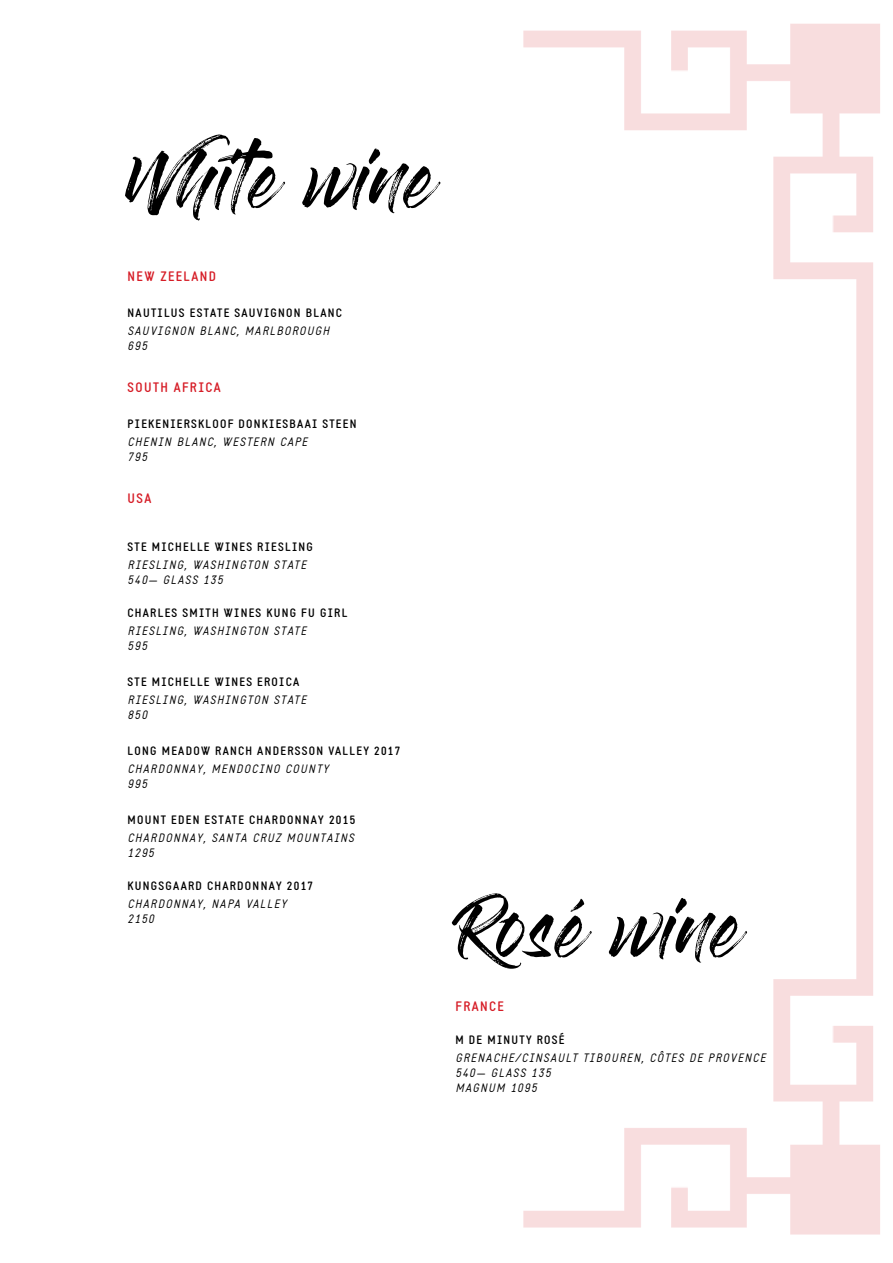
<style>
.page{position:relative;width:893px;height:1263px;background:#fff}
.page>*{position:absolute;margin:0;border:0;box-sizing:border-box;transform-origin:0 0}
.t1{font:60px "Gloss And Bloom";color:#000}
.t2{font:700 13.5px "Static";letter-spacing:.1em;color:#d61c26}
.t3{font:italic 12px/15px "Static";letter-spacing:.1em;color:#000}
.t4{font:700 12px "Static";letter-spacing:.1em;color:#000}
</style>
<div class="page">
<img style="left:523px;top:23px;width:357px;height:1212px">
<h1 class="t1" style="left:128px;top:152px;width:307px">White wine</h1>
<p class="t2" style="left:128px;top:268px;width:90px">NEW ZEELAND</p>
<p class="t4" style="left:128px;top:305px;width:216px">NAUTILUS ESTATE SAUVIGNON BLANC</p>
<p class="t3" style="left:128px;top:323px;width:203px">SAUVIGNON BLANC, MARLBOROUGH<br>695</p>
<p class="t2" style="left:128px;top:379px;width:95px">SOUTH AFRICA</p>
<p class="t4" style="left:128px;top:416px;width:230px">PIEKENIERSKLOOF DONKIESBAAI STEEN</p>
<p class="t3" style="left:128px;top:434px;width:181px">CHENIN BLANC, WESTERN CAPE<br>795</p>
<p class="t2" style="left:128px;top:490px;width:25px">USA</p>
<p class="t4" style="left:128px;top:539px;width:187px">STE MICHELLE WINES RIESLING</p>
<p class="t3" style="left:128px;top:557px;width:180px">RIESLING, WASHINGTON STATE<br>540— GLASS 135</p>
<p class="t4" style="left:128px;top:605px;width:221px">CHARLES SMITH WINES KUNG FU GIRL</p>
<p class="t3" style="left:128px;top:623px;width:180px">RIESLING, WASHINGTON STATE<br>595</p>
<p class="t4" style="left:128px;top:674px;width:173px">STE MICHELLE WINES EROICA</p>
<p class="t3" style="left:128px;top:692px;width:180px">RIESLING, WASHINGTON STATE<br>850</p>
<p class="t4" style="left:128px;top:743px;width:274px">LONG MEADOW RANCH ANDERSSON VALLEY 2017</p>
<p class="t3" style="left:128px;top:761px;width:203px">CHARDONNAY, MENDOCINO COUNTY<br>995</p>
<p class="t4" style="left:128px;top:812px;width:229px">MOUNT EDEN ESTATE CHARDONNAY 2015</p>
<p class="t3" style="left:128px;top:830px;width:228px">CHARDONNAY, SANTA CRUZ MOUNTAINS<br>1295</p>
<p class="t4" style="left:128px;top:878px;width:187px">KUNGSGAARD CHARDONNAY 2017</p>
<p class="t3" style="left:128px;top:896px;width:160px">CHARDONNAY, NAPA VALLEY<br>2150</p>
<h1 class="t1" style="left:455px;top:901px;width:286px">Rosé wine</h1>
<p class="t2" style="left:455px;top:998px;width:50px">FRANCE</p>
<p class="t4" style="left:455px;top:1033px;width:111px">M DE MINUTY ROSÉ</p>
<p class="t3" style="left:455px;top:1051px;width:311px">GRENACHE/CINSAULT TIBOUREN, CÔTES DE PROVENCE<br>540— GLASS 135<br>MAGNUM 1095</p>
</div>
